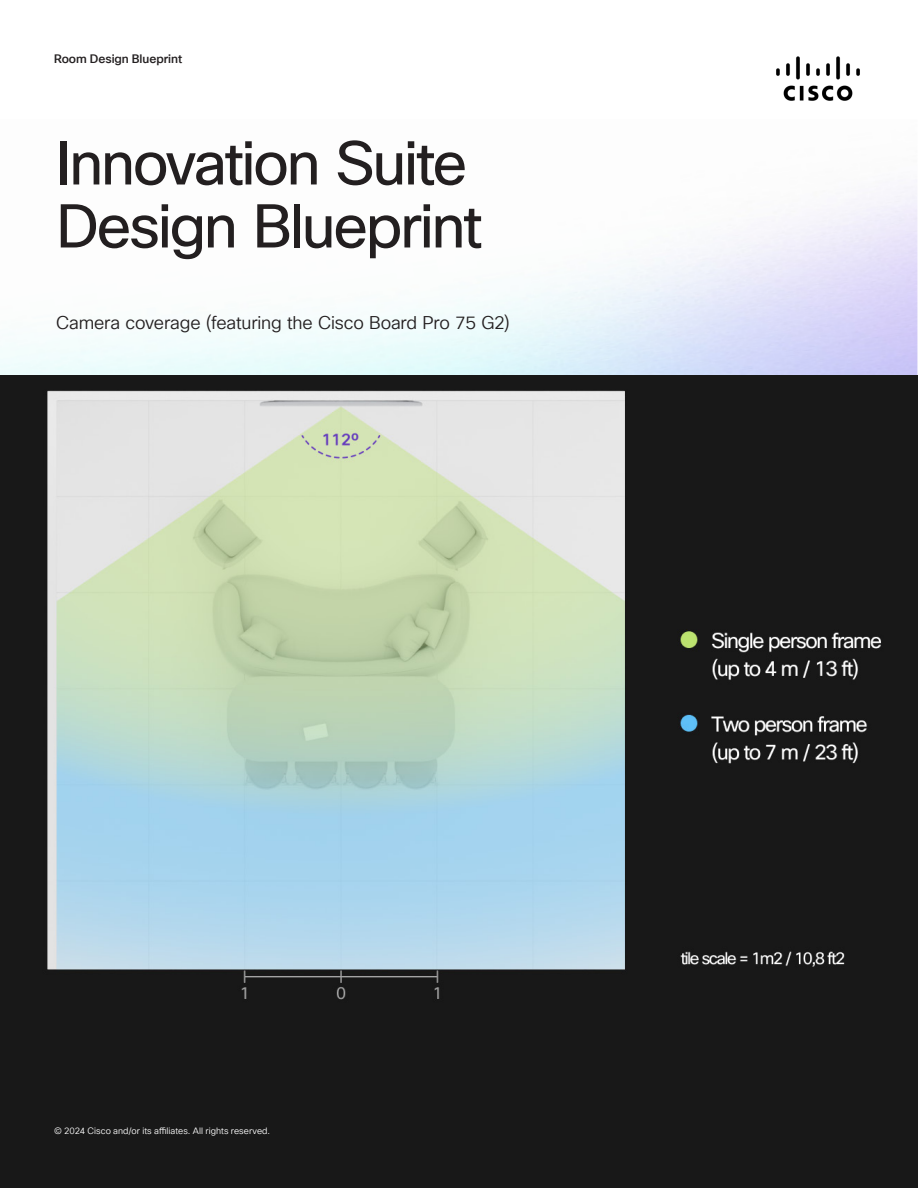
<style>
.page{position:relative;width:918px;height:1188px;background:#fff}
.page>*{position:absolute;margin:0;border:0;box-sizing:border-box;transform-origin:0 0}
.H2_Headline{font:60px/63px "Cisco Sans TT";letter-spacing:-.04em;color:#231f20}
.H5_Lead-in{font:18px "Cisco Sans TT Light";letter-spacing:-.01em;color:#231f20}
.t1{font:500 12px "Cisco Sans TT";letter-spacing:-.005em;color:#231f20}
.t2{font:9px "Cisco Sans TT Light";letter-spacing:.005em;color:#fff}
</style>
<div class="page">
<div style="left:1px;top:378px;width:917px;height:809px;background:#181818"></div>
<img style="left:776px;top:56px;width:84px;height:45px">
<img style="left:0;top:375px;width:917px;height:655px">
<h3 class="t1" style="left:54px;top:51px;width:130px">Room Design Blueprint</h3>
<p class="H2_Headline" style="left:56px;top:134px;width:428px">Innovation Suite<br>Design Blueprint</p>
<p class="H5_Lead-in" style="left:56px;top:311px;width:455px">Camera coverage (featuring the Cisco Board Pro 75 G2)</p>
<p class="t2" style="left:54px;top:1125px;width:218px">© 2024 Cisco and/or its affiliates. All rights reserved.</p>
</div>
